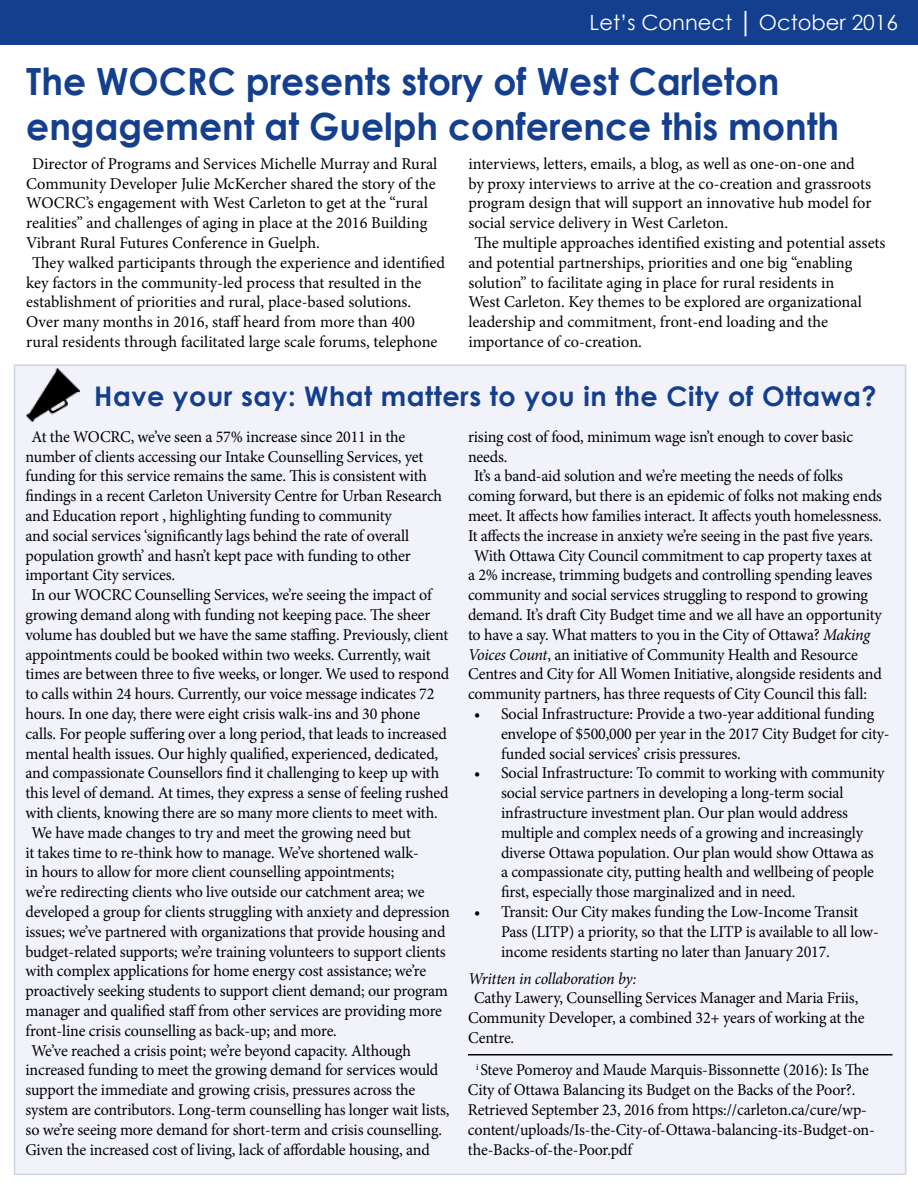
<style>
.page{position:relative;width:918px;height:1188px;background:#fff}
.page>*{position:absolute;margin:0;border:0;box-sizing:border-box;transform-origin:0 0}
.t1{font:700 37.5px/45px "Century Gothic";color:#143e8e;scale:.96 1}
.t2{font:700 27px "Century Gothic";letter-spacing:.02em;color:#143e8e}
.t3{font:21px "Century Gothic";color:#fff}
.t4{font:16.5px/19.8px "Minion Pro";letter-spacing:-.01em;color:#000}
.t5{font:italic 16.5px "Minion Pro";letter-spacing:-.02em;color:#000}
.s1{font-style:italic}
</style>
<div class="page">
<div style="left:14px;top:364px;width:892px;height:811px;background:#f2f3fa;border:2px solid #ccd4ec"></div>
<div style="left:0;top:0;width:918px;height:45px;background:#143e8e"></div>
<hr style="left:468px;top:1054px;width:424px;height:1px;background:#000">
<img style="left:26px;top:369px;width:53px;height:52px">
<p class="t3" style="left:590px;top:7px;width:310px">Let’s Connect │ October 2016</p>
<h1 class="t1" style="left:26px;top:57px;width:848px">The WOCRC presents story of West Carleton engagement at Guelph conference this month</h1>
<p class="t4" style="left:32px;top:154px;width:407px">Director of Programs and Services Michelle Murray and Rural</p>
<p class="t4" style="left:26px;top:173px;width:411px">Community Developer Julie McKercher shared the story of the</p>
<p class="t4" style="left:26px;top:193px;width:403px">WOCRC’s engagement with West Carleton to get at the “rural</p>
<p class="t4" style="left:26px;top:213px;width:403px">realities” and challenges of aging in place at the 2016 Building</p>
<p class="t4" style="left:26px;top:233px;width:295px">Vibrant Rural Futures Conference in Guelph.</p>
<p class="t4" style="left:32px;top:253px;width:414px">They walked participants through the experience and identified</p>
<p class="t4" style="left:26px;top:272px;width:397px">key factors in the community-led process that resulted in the</p>
<p class="t4" style="left:26px;top:292px;width:387px">establishment of priorities and rural, place-based solutions.</p>
<p class="t4" style="left:26px;top:312px;width:390px">Over many months in 2016, staff heard from more than 400</p>
<p class="t4" style="left:26px;top:332px;width:413px">rural residents through facilitated large scale forums, telephone</p>
<p class="t4" style="left:468px;top:154px;width:388px">interviews, letters, emails, a blog, as well as one-on-one and</p>
<p class="t4" style="left:468px;top:173px;width:404px">by proxy interviews to arrive at the co-creation and grassroots</p>
<p class="t4" style="left:468px;top:193px;width:405px">program design that will support an innovative hub model for</p>
<p class="t4" style="left:468px;top:213px;width:261px">social service delivery in West Carleton.</p>
<p class="t4" style="left:474px;top:233px;width:413px">The multiple approaches identified existing and potential assets</p>
<p class="t4" style="left:468px;top:253px;width:386px">and potential partnerships, priorities and one big “enabling</p>
<p class="t4" style="left:468px;top:272px;width:368px">solution” to facilitate aging in place for rural residents in</p>
<p class="t4" style="left:468px;top:292px;width:395px">West Carleton. Key themes to be explored are organizational</p>
<p class="t4" style="left:468px;top:312px;width:361px">leadership and commitment, front-end loading and the</p>
<p class="t4" style="left:468px;top:332px;width:175px">importance of co-creation.</p>
<h2 class="t2" style="left:94px;top:376px;width:784px">Have your say: What matters to you in the City of Ottawa?</h2>
<p class="t4" style="left:32px;top:427px;width:375px">At the WOCRC, we’ve seen a 57% increase since 2011 in the</p>
<p class="t4" style="left:26px;top:447px;width:399px">number of clients accessing our Intake Counselling Services, yet</p>
<p class="t4" style="left:26px;top:466px;width:403px">funding for this service remains the same. This is consistent with</p>
<p class="t4" style="left:26px;top:486px;width:418px">findings in a recent Carleton University Centre for Urban Research</p>
<p class="t4" style="left:26px;top:506px;width:368px">and Education report , highlighting funding to community</p>
<p class="t4" style="left:26px;top:526px;width:385px">and social services ‘significantly lags behind the rate of overall</p>
<p class="t4" style="left:26px;top:546px;width:387px">population growth’ and hasn’t kept pace with funding to other</p>
<p class="t4" style="left:26px;top:565px;width:151px">important City services.</p>
<p class="t4" style="left:32px;top:585px;width:402px">In our WOCRC Counselling Services, we’re seeing the impact of</p>
<p class="t4" style="left:26px;top:605px;width:407px">growing demand along with funding not keeping pace. The sheer</p>
<p class="t4" style="left:26px;top:625px;width:424px">volume has doubled but we have the same staffing. Previously, client</p>
<p class="t4" style="left:26px;top:645px;width:407px">appointments could be booked within two weeks. Currently, wait</p>
<p class="t4" style="left:26px;top:664px;width:425px">times are between three to five weeks, or longer. We used to respond</p>
<p class="t4" style="left:26px;top:684px;width:411px">to calls within 24 hours. Currently, our voice message indicates 72</p>
<p class="t4" style="left:26px;top:704px;width:396px">hours. In one day, there were eight crisis walk-ins and 30 phone</p>
<p class="t4" style="left:26px;top:724px;width:423px">calls. For people suffering over a long period, that leads to increased</p>
<p class="t4" style="left:26px;top:744px;width:414px">mental health issues. Our highly qualified, experienced, dedicated,</p>
<p class="t4" style="left:26px;top:763px;width:415px">and compassionate Counsellors find it challenging to keep up with</p>
<p class="t4" style="left:26px;top:783px;width:425px">this level of demand. At times, they express a sense of feeling rushed</p>
<p class="t4" style="left:26px;top:803px;width:414px">with clients, knowing there are so many more clients to meet with.</p>
<p class="t4" style="left:32px;top:823px;width:381px">We have made changes to try and meet the growing need but</p>
<p class="t4" style="left:26px;top:843px;width:395px">it takes time to re-think how to manage. We’ve shortened walk-</p>
<p class="t4" style="left:26px;top:862px;width:370px">in hours to allow for more client counselling appointments;</p>
<p class="t4" style="left:26px;top:882px;width:401px">we’re redirecting clients who live outside our catchment area; we</p>
<p class="t4" style="left:26px;top:902px;width:426px">developed a group for clients struggling with anxiety and depression</p>
<p class="t4" style="left:26px;top:922px;width:422px">issues; we’ve partnered with organizations that provide housing and</p>
<p class="t4" style="left:26px;top:942px;width:422px">budget-related supports; we’re training volunteers to support clients</p>
<p class="t4" style="left:26px;top:961px;width:402px">with complex applications for home energy cost assistance; we’re</p>
<p class="t4" style="left:26px;top:981px;width:424px">proactively seeking students to support client demand; our program</p>
<p class="t4" style="left:26px;top:1001px;width:418px">manager and qualified staff from other services are providing more</p>
<p class="t4" style="left:26px;top:1021px;width:313px">front-line crisis counselling as back-up; and more.</p>
<p class="t4" style="left:32px;top:1041px;width:381px">We’ve reached a crisis point; we’re beyond capacity. Although</p>
<p class="t4" style="left:26px;top:1060px;width:414px">increased funding to meet the growing demand for services would</p>
<p class="t4" style="left:26px;top:1080px;width:391px">support the immediate and growing crisis, pressures across the</p>
<p class="t4" style="left:26px;top:1100px;width:425px">system are contributors. Long-term counselling has longer wait lists,</p>
<p class="t4" style="left:26px;top:1120px;width:418px">so we’re seeing more demand for short-term and crisis counselling.</p>
<p class="t4" style="left:26px;top:1140px;width:406px">Given the increased cost of living, lack of affordable housing, and</p>
<p class="t4" style="left:468px;top:427px;width:387px">rising cost of food, minimum wage isn’t enough to cover basic</p>
<p class="t4" style="left:468px;top:447px;width:41px">needs.</p>
<p class="t4" style="left:474px;top:466px;width:371px">It’s a band-aid solution and we’re meeting the needs of folks</p>
<p class="t4" style="left:468px;top:486px;width:416px">coming forward, but there is an epidemic of folks not making ends</p>
<p class="t4" style="left:468px;top:506px;width:415px">meet. It affects how families interact. It affects youth homelessness.</p>
<p class="t4" style="left:468px;top:526px;width:407px">It affects the increase in anxiety we’re seeing in the past five years.</p>
<p class="t4" style="left:474px;top:546px;width:399px">With Ottawa City Council commitment to cap property taxes at</p>
<p class="t4" style="left:468px;top:565px;width:406px">a 2% increase, trimming budgets and controlling spending leaves</p>
<p class="t4" style="left:468px;top:585px;width:402px">community and social services struggling to respond to growing</p>
<p class="t4" style="left:468px;top:605px;width:415px">demand. It’s draft City Budget time and we all have an opportunity</p>
<p class="t4" style="left:468px;top:625px;width:404px">to have a say. What matters to you in the City of Ottawa? <span class="s1">Making</span></p>
<p class="t4" style="left:468px;top:645px;width:391px"><span class="s1">Voices Count</span>, an initiative of Community Health and Resource</p>
<p class="t4" style="left:468px;top:664px;width:415px">Centres and City for All Women Initiative, alongside residents and</p>
<p class="t4" style="left:468px;top:684px;width:401px">community partners, has three requests of City Council this fall:</p>
<p class="t4" style="left:501px;top:704px;width:390px;text-indent:-27px">• Social Infrastructure: Provide a two-year additional funding envelope of $500,000 per year in the 2017 City Budget for city&shy;funded social services’ crisis pressures.</p>
<p class="t4" style="left:501px;top:763px;width:385px;text-indent:-27px">• Social Infrastructure: To commit to working with community social service partners in developing a long-term social infrastructure investment plan. Our plan would address multiple and complex needs of a growing and increasingly diverse Ottawa population. Our plan would show Ottawa as a compassionate city, putting health and wellbeing of people first, especially those marginalized and in need.</p>
<p class="t4" style="left:501px;top:902px;width:379px;text-indent:-27px">• Transit: Our City makes funding the Low-Income Transit<br>Pass (LITP) a priority, so that the LITP is available to all low&shy;income residents starting no later than January 2017.</p>
<p class="t5" style="left:468px;top:967px;width:170px">Written in collaboration by:</p>
<p class="t4" style="left:468px;top:988px;width:398px;text-indent:6px">Cathy Lawery, Counselling Services Manager and Maria Friis,<br>Community Developer, a combined 32+ years of working at the<br>Centre.</p>
<p class="t4" style="left:468px;top:1060px;width:408px;text-indent:8px"><sup>i</sup> Steve Pomeroy and Maude Marquis-Bissonnette (2016): Is The City of Ottawa Balancing its Budget on the Backs of the Poor?.<br>Retrieved September 23, 2016 from https://carleton.ca/cure/wp&shy;content/uploads/Is-the-City-of-Ottawa-balancing-its-Budget-on&shy;the-Backs-of-the-Poor.pdf</p>
</div>
